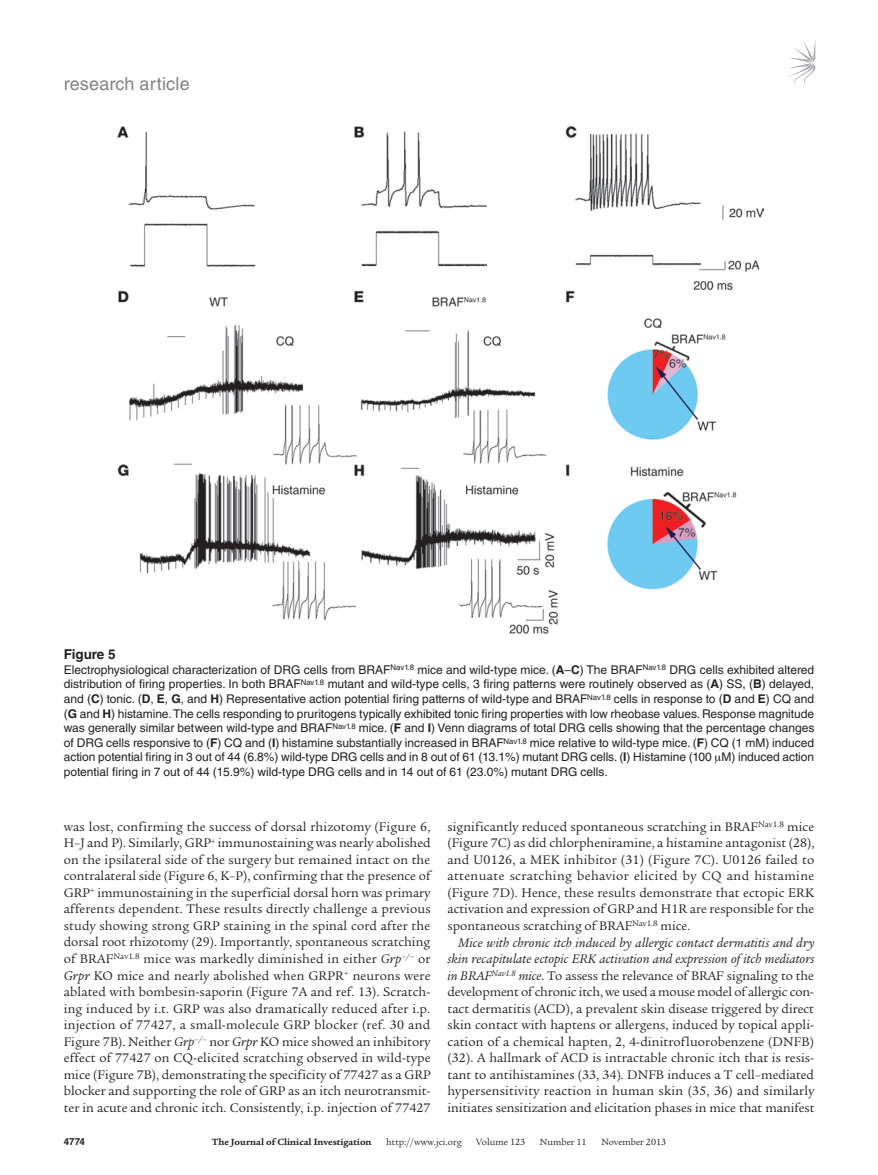
<style>
.page{position:relative;width:878px;height:1175px;background:#fff}
.page>*{position:absolute;margin:0;border:0;box-sizing:border-box;transform-origin:0 0}
.t1{font:18px "Helvetica LT Std";letter-spacing:.01em;color:#808285}
.t2{font:13.5px/16.5px "Legacy Serif Std";color:#231f20;text-align:justify}
.t3{font:700 13.5px "Helvetica LT Std";color:#231f20}
.t4{font:12px/14.7px "Helvetica LT Std";color:#231f20;text-align:justify}
.t5{font:9.75px "Legacy Serif Std";color:#231f20}
.t6{font:700 9.75px "Legacy Serif Std";color:#231f20}
.t7{font:700 9.75px "Helvetica LT Std";color:#231f20}
.s1{font-weight:700}
.s2{font-style:italic}
</style>
<div class="page">
<svg style="left:789px;top:42px;width:26px;height:43px"></svg>
<img style="left:117px;top:127px;width:646px;height:506px">
<h1 class="t1" style="left:64px;top:73px;width:127px">research article</h1>
<p class="t3" style="left:64px;top:646px;width:53px">Figure 5</p>
<p class="t4" style="left:64px;top:662px;width:752px">Electrophysiological characterization of DRG cells from BRAF<sup>Nav1.8</sup> mice and wild-type mice. (<span class="s1">A</span>–<span class="s1">C</span>) The BRAF<sup>Nav1.8</sup> DRG cells exhibited altered distribution of firing properties. In both BRAF<sup>Nav1.8</sup> mutant and wild-type cells, 3 firing patterns were routinely observed as (<span class="s1">A</span>) SS, (<span class="s1">B</span>) delayed, and (<span class="s1">C</span>) tonic. (<span class="s1">D</span>, <span class="s1">E</span>, <span class="s1">G</span>, and <span class="s1">H</span>) Representative action potential firing patterns of wild-type and BRAF<sup>Nav1.8</sup> cells in response to (<span class="s1">D</span> and <span class="s1">E</span>) CQ and (<span class="s1">G</span> and <span class="s1">H</span>) histamine. The cells responding to pruritogens typically exhibited tonic firing properties with low rheobase values. Response magnitude was generally similar between wild-type and BRAF<sup>Nav1.8</sup> mice. (<span class="s1">F</span> and <span class="s1">I</span>) Venn diagrams of total DRG cells showing that the percentage changes of DRG cells responsive to (<span class="s1">F</span>) CQ and (<span class="s1">I</span>) histamine substantially increased in BRAF<sup>Nav1.8</sup> mice relative to wild-type mice. (<span class="s1">F</span>) CQ (1 mM) induced action potential firing in 3 out of 44 (6.8%) wild-type DRG cells and in 8 out of 61 (13.1%) mutant DRG cells. (<span class="s1">I</span>) Histamine (100 M) induced action potential firing in 7 out of 44 (15.9%) wild-type DRG cells and in 14 out of 61 (23.0%) mutant DRG cells.</p>
<p class="t2" style="left:64px;top:818px;width:368px">was lost, confirming the success of dorsal rhizotomy (Figure 6, H–J and P). Similarly, GRP<sup>+</sup> immunostaining was nearly abolished on the ipsilateral side of the surgery but remained intact on the contralateral side (Figure 6, K–P), confirming that the presence of GRP<sup>+</sup> immunostaining in the superficial dorsal horn was primary afferents dependent. These results directly challenge a previous study showing strong GRP staining in the spinal cord after the dorsal root rhizotomy (29). Importantly, spontaneous scratching of BRAF<sup>Nav1.8</sup> mice was markedly diminished in either <span class="s2">Grp</span><sup>–/–</sup> or <span class="s2">Grpr</span> KO mice and nearly abolished when GRPR<sup>+</sup> neurons were ablated with bombesin-saporin (Figure 7A and ref. 13). Scratch&shy;ing induced by i.t. GRP was also dramatically reduced after i.p. injection of 77427, a small-molecule GRP blocker (ref. 30 and Figure 7B). Neither <span class="s2">Grp</span><sup>–/–</sup> nor <span class="s2">Grpr</span> KO mice showed an inhibitory effect of 77427 on CQ-elicited scratching observed in wild-type mice (Figure 7B), demonstrating the specificity of 77427 as a GRP blocker and supporting the role of GRP as an itch neurotransmit&shy;ter in acute and chronic itch. Consistently, i.p. injection of 77427</p>
<p class="t2" style="left:447px;top:818px;width:368px">significantly reduced spontaneous scratching in BRAF<sup>Nav1.8</sup> mice (Figure 7C) as did chlorpheniramine, a histamine antagonist (28), and U0126, a MEK inhibitor (31) (Figure 7C). U0126 failed to attenuate scratching behavior elicited by CQ and histamine (Figure 7D). Hence, these results demonstrate that ectopic ERK activation and expression of GRP and H1R are responsible for the spontaneous scratching of BRAF<sup>Nav1.8</sup> mice.</p>
<p class="t2" style="left:447px;top:934px;width:368px;text-indent:11px"><span class="s2">Mice with chronic itch induced by allergic contact dermatitis and dry skin recapitulate ectopic ERK activation and expression of itch mediators in BRAF</span><sup>Nav1.8</sup> <span class="s2">mice</span>. To assess the relevance of BRAF signaling to the development of chronic itch, we used a mouse model of allergic con&shy;tact dermatitis (ACD), a prevalent skin disease triggered by direct skin contact with haptens or allergens, induced by topical appli&shy;cation of a chemical hapten, 2, 4-dinitrofluorobenzene (DNFB) (32). A hallmark of ACD is intractable chronic itch that is resis&shy;tant to antihistamines (33, 34). DNFB induces a T cell–mediated hypersensitivity reaction in human skin (35, 36) and similarly initiates sensitization and elicitation phases in mice that manifest</p>
<p class="t7" style="left:64px;top:1135px;width:23px">4774</p>
<p class="t6" style="left:212px;top:1135px;width:161px">The Journal of Clinical Investigation</p>
<p class="t5" style="left:386px;top:1136px;width:77px">http://www.jci.org</p>
<p class="t5" style="left:476px;top:1136px;width:50px">Volume 123</p>
<p class="t5" style="left:540px;top:1136px;width:48px">Number 11</p>
<p class="t5" style="left:601px;top:1136px;width:66px">November 2013</p>
</div>
